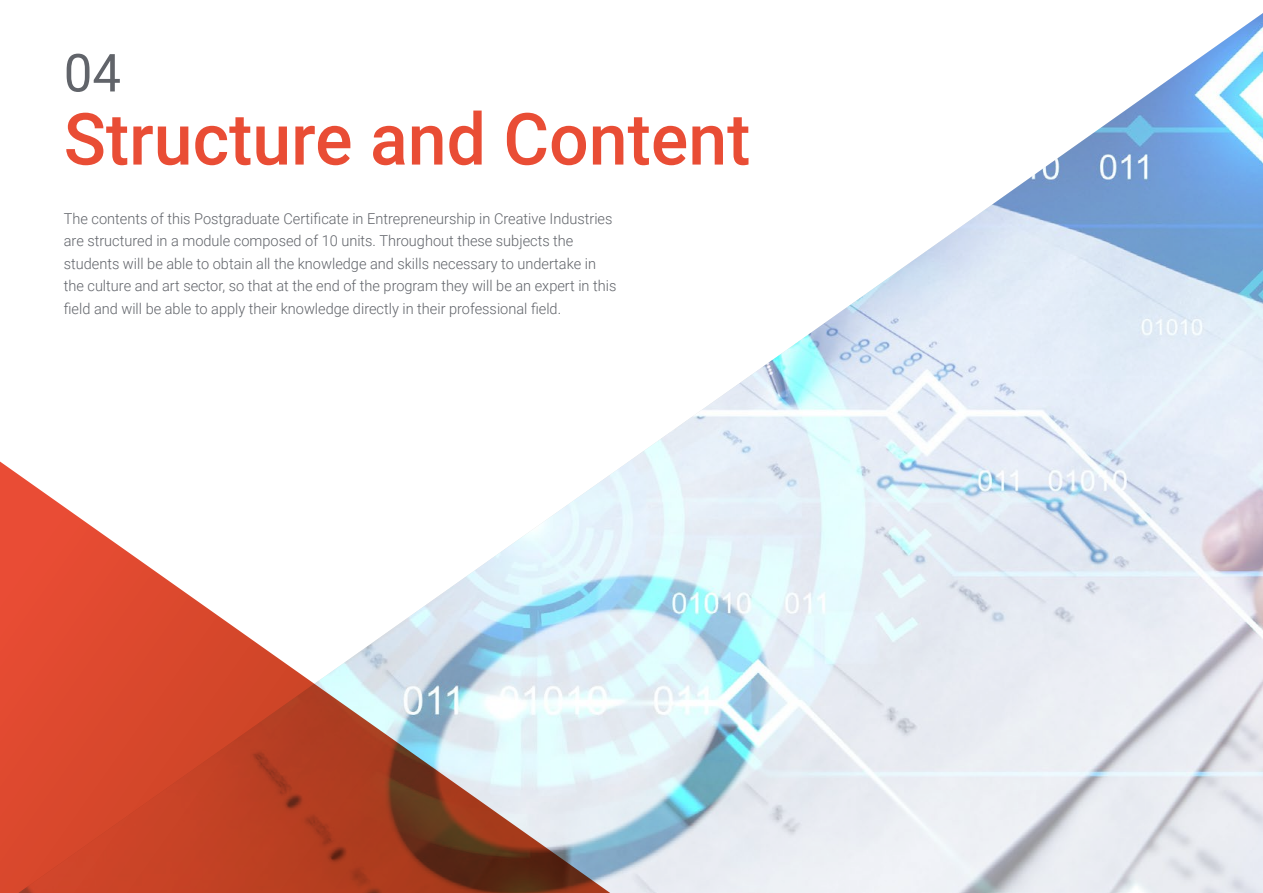
<style>
.page{position:relative;width:1263px;height:893px;background:#fff}
.page>*{position:absolute;margin:0;border:0;box-sizing:border-box;transform-origin:0 0}
.t1{font:500 72px "Roboto";color:#e94d35}
.t2{font:52.5px "Roboto";color:#61646a}
.t3{font:300 15px/22.5px "Roboto";color:#61646a}
</style>
<div class="page">
<img style="left:640px;top:13px;width:623px;height:880px">
<svg style="left:0;top:454px;width:640px;height:439px"></svg>
<h2 class="t2" style="left:64px;top:36px;width:59px">04</h2>
<h1 class="t1" style="left:64px;top:89px;width:688px">Structure and Content</h1>
<p class="t3" style="left:64px;top:207px;width:554px">The contents of this Postgraduate Certificate in Entrepreneurship in Creative Industries are structured in a module composed of 10 units. Throughout these subjects the students will be able to obtain all the knowledge and skills necessary to undertake in the culture and art sector, so that at the end of the program they will be an expert in this field and will be able to apply their knowledge directly in their professional field.</p>
</div>
